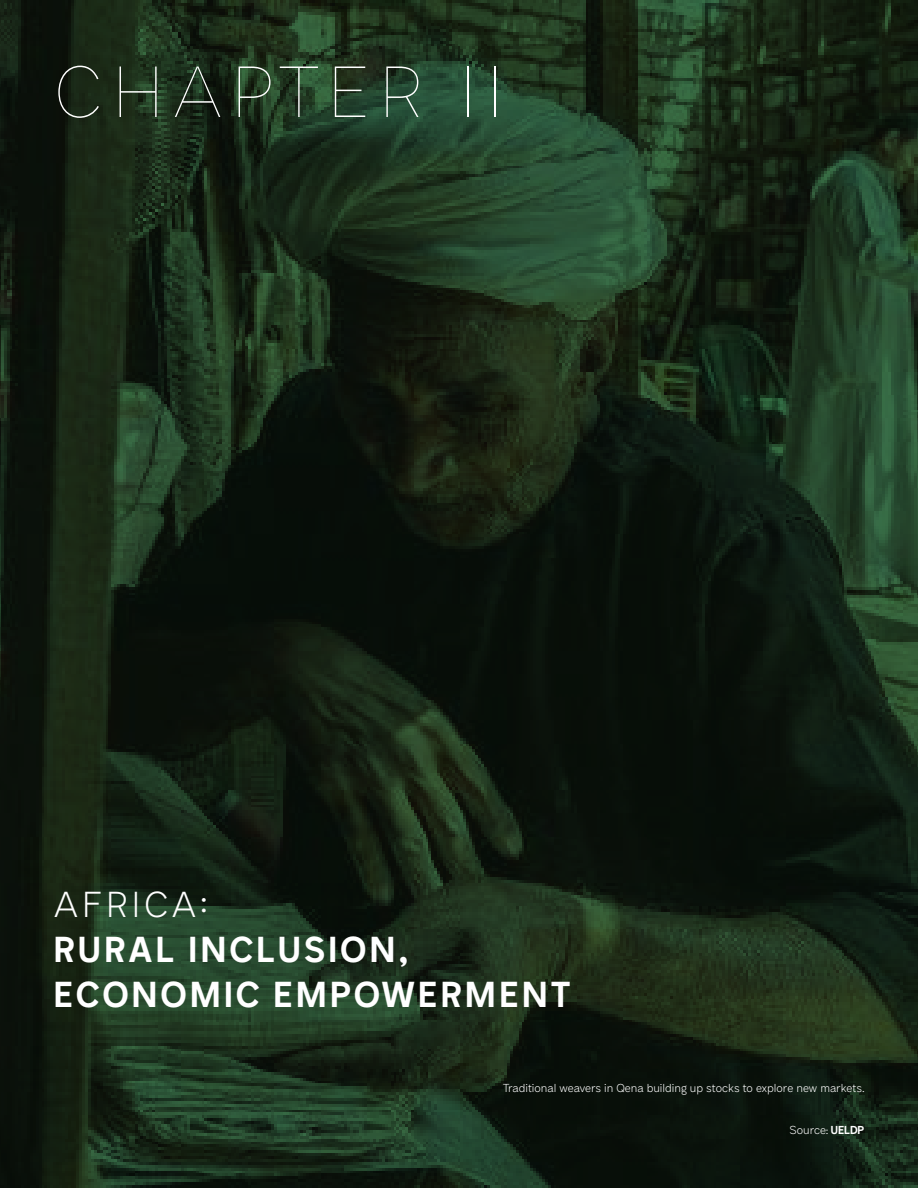
<style>
.page{position:relative;width:918px;height:1188px;background:#fff}
.page>*{position:absolute;margin:0;border:0;box-sizing:border-box;transform-origin:0 0}
.t1{font:100 75px "Compita";letter-spacing:.1em;color:#fff}
.t2{font:700 37.5px/45px "Compita";letter-spacing:.1em;color:#fff}
.t3{font:37.5px "Compita";letter-spacing:.1em;color:#fff}
.t4{font:12px "Compita";color:#fff}
.s1{font-weight:700}
</style>
<div class="page">
<img style="left:0;top:0;width:918px;height:1188px">
<h1 class="t1" style="left:54px;top:49px;width:451px">CHAPTER II</h1>
<h2 class="t3" style="left:54px;top:883px;width:156px">AFRICA:</h2>
<h2 class="t2" style="left:54px;top:930px;width:518px">RURAL INCLUSION,<br>ECONOMIC EMPOWERMENT</h2>
<p class="t4" style="left:503px;top:1081px;width:363px">Traditional weavers in Qena building up stocks to explore new markets.</p>
<p class="t4" style="left:790px;top:1123px;width:76px">Source: <span class="s1">UELDP</span></p>
</div>
